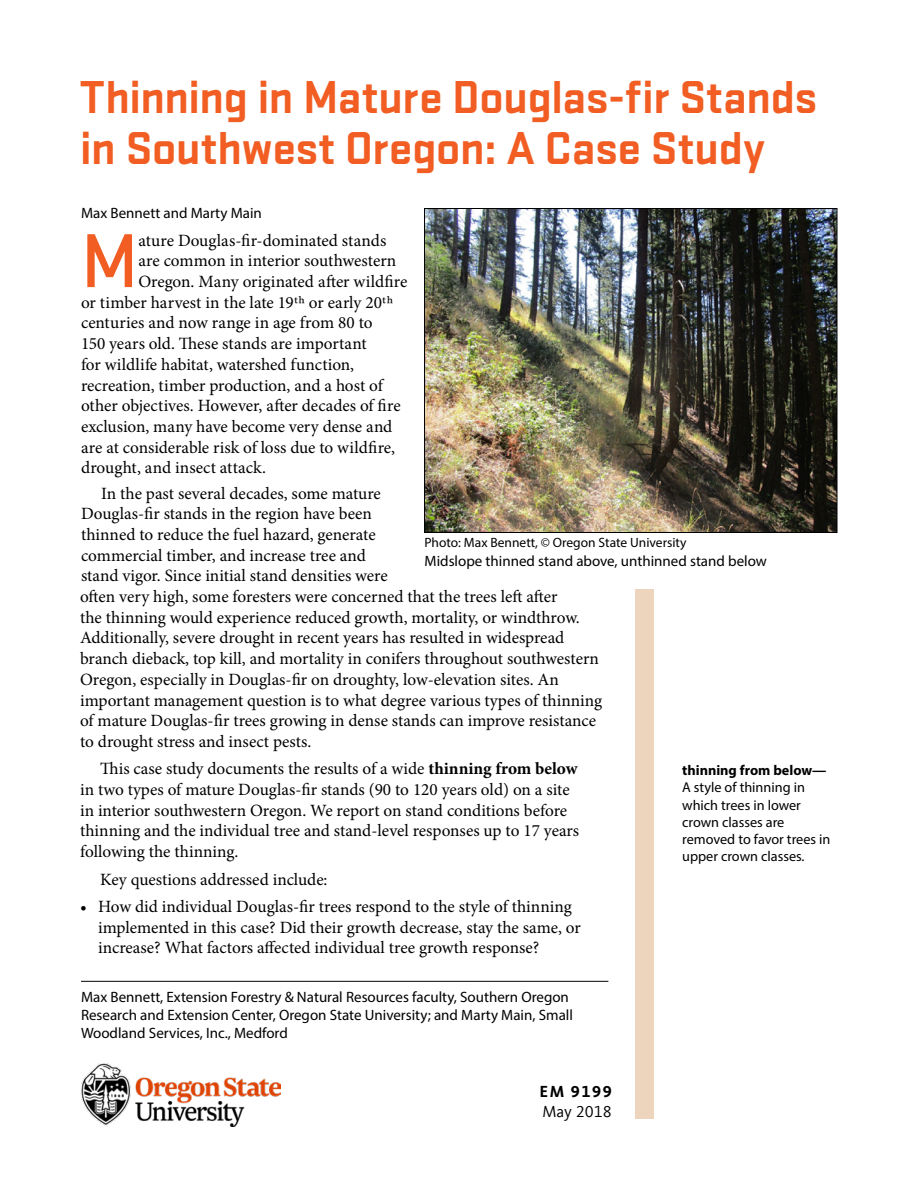
<style>
.page{position:relative;width:918px;height:1188px;background:#fff}
.page>*{position:absolute;margin:0;border:0;box-sizing:border-box;transform-origin:0 0}
.Body_first{font:500 79.35px "Stratum 2";color:#f15d22}
.Title_EESC{font:700 48px/50.4px "Stratum 2";letter-spacing:-.02em;color:#f15d22}
.Body_text{font:17.25px/20.7px "Minion Pro";color:#000}
.Body_first-2{font:17.25px "Minion Pro";color:#000}
.Pub_number{font:16.5px "Kievit Offc";color:#000}
.Pub_number-2{font:700 16.5px "Kievit Offc";letter-spacing:.1em;color:#000}
.Author_affiliations{font:15px/18px "Myriad Pro";color:#000}
.t1{font:14.25px/17.1px "Myriad Pro";color:#000}
.t2{font:700 14.25px "Myriad Pro";color:#000}
.t3{font:13.5px "Myriad Pro";color:#000}
.s1{font-weight:700}
</style>
<div class="page">
<div style="left:635px;top:590px;width:19px;height:529px;background:#edd4bd"></div>
<hr style="left:81px;top:981px;width:527px;height:1px;background:#000">
<img style="left:81px;top:1063px;width:199px;height:64px">
<img style="left:426px;top:210px;width:409px;height:321px">
<div style="left:424px;top:208px;width:413px;height:325px;border:1px solid #000"></div>
<p class="Title_EESC" style="left:80px;top:70px;width:739px">Thinning in Mature Douglas-fir Stands in Southwest Oregon: A Case Study</p>
<p class="Author_affiliations" style="left:81px;top:204px;width:182px">Max Bennett and Marty Main</p>
<p class="Body_first" style="left:81px;top:207px;width:59px">M</p>
<p class="Body_first-2" style="left:138px;top:229px;width:250px">ature Douglas-fir-dominated stands</p>
<p class="Body_first-2" style="left:138px;top:249px;width:260px">are common in interior southwestern</p>
<p class="Body_first-2" style="left:138px;top:270px;width:271px">Oregon. Many originated after wildfire</p>
<p class="Body_first-2" style="left:81px;top:291px;width:314px">or timber harvest in the late 19th or early 20th</p>
<p class="Body_first-2" style="left:81px;top:311px;width:293px">centuries and now range in age from 80 to</p>
<p class="Body_first-2" style="left:81px;top:332px;width:286px">150 years old. These stands are important</p>
<p class="Body_first-2" style="left:81px;top:353px;width:275px">for wildlife habitat, watershed function,</p>
<p class="Body_first-2" style="left:81px;top:374px;width:303px">recreation, timber production, and a host of</p>
<p class="Body_first-2" style="left:81px;top:394px;width:321px">other objectives. However, after decades of fire</p>
<p class="Body_first-2" style="left:81px;top:415px;width:313px">exclusion, many have become very dense and</p>
<p class="Body_first-2" style="left:81px;top:436px;width:316px">are at considerable risk of loss due to wildfire,</p>
<p class="Body_first-2" style="left:81px;top:456px;width:187px">drought, and insect attack.</p>
<p class="Body_text" style="left:81px;top:483px;width:308px;text-indent:20px">In the past several decades, some mature Douglas-fir stands in the region have been thinned to reduce the fuel hazard, generate commercial timber, and increase tree and stand vigor. Since initial stand densities were</p>
<p class="t3" style="left:424px;top:534px;width:264px">Photo: Max Bennett, © Oregon State University</p>
<p class="Author_affiliations" style="left:424px;top:552px;width:344px">Midslope thinned stand above, unthinned stand below</p>
<p class="Body_text" style="left:80px;top:586px;width:524px">often very high, some foresters were concerned that the trees left after<br>the thinning would experience reduced growth, mortality, or windthrow.<br>Additionally, severe drought in recent years has resulted in widespread branch dieback, top kill, and mortality in conifers throughout southwestern Oregon, especially in Douglas-fir on droughty, low-elevation sites. An important management question is to what degree various types of thinning of mature Douglas-fir trees growing in dense stands can improve resistance to drought stress and insect pests.</p>
<p class="Body_text" style="left:80px;top:759px;width:501px;text-indent:20px">This case study documents the results of a wide <span class="s1">thinning from below </span>in two types of mature Douglas-fir stands (90 to 120 years old) on a site in interior southwestern Oregon. We report on stand conditions before thinning and the individual tree and stand-level responses up to 17 years following the thinning.</p>
<p class="Body_text" style="left:100px;top:869px;width:229px">Key questions addressed include:</p>
<p class="Body_text" style="left:98px;top:896px;width:484px;text-indent:-18px">• How did individual Douglas-fir trees respond to the style of thinning implemented in this case? Did their growth decrease, stay the same, or increase? What factors affected individual tree growth response?</p>
<p class="t2" style="left:682px;top:761px;width:146px">thinning from below—</p>
<p class="t1" style="left:682px;top:779px;width:150px">A style of thinning in which trees in lower crown classes are removed to favor trees in upper crown classes.</p>
<p class="Author_affiliations" style="left:81px;top:988px;width:493px">Max Bennett, Extension Forestry &amp; Natural Resources faculty, Southern Oregon<br>Research and Extension Center, Oregon State University; and Marty Main, Small<br>Woodland Services, Inc., Medford</p>
<p class="Pub_number-2" style="left:539px;top:1082px;width:74px">EM 9199</p>
<p class="Pub_number" style="left:543px;top:1102px;width:71px">May 2018</p>
</div>
